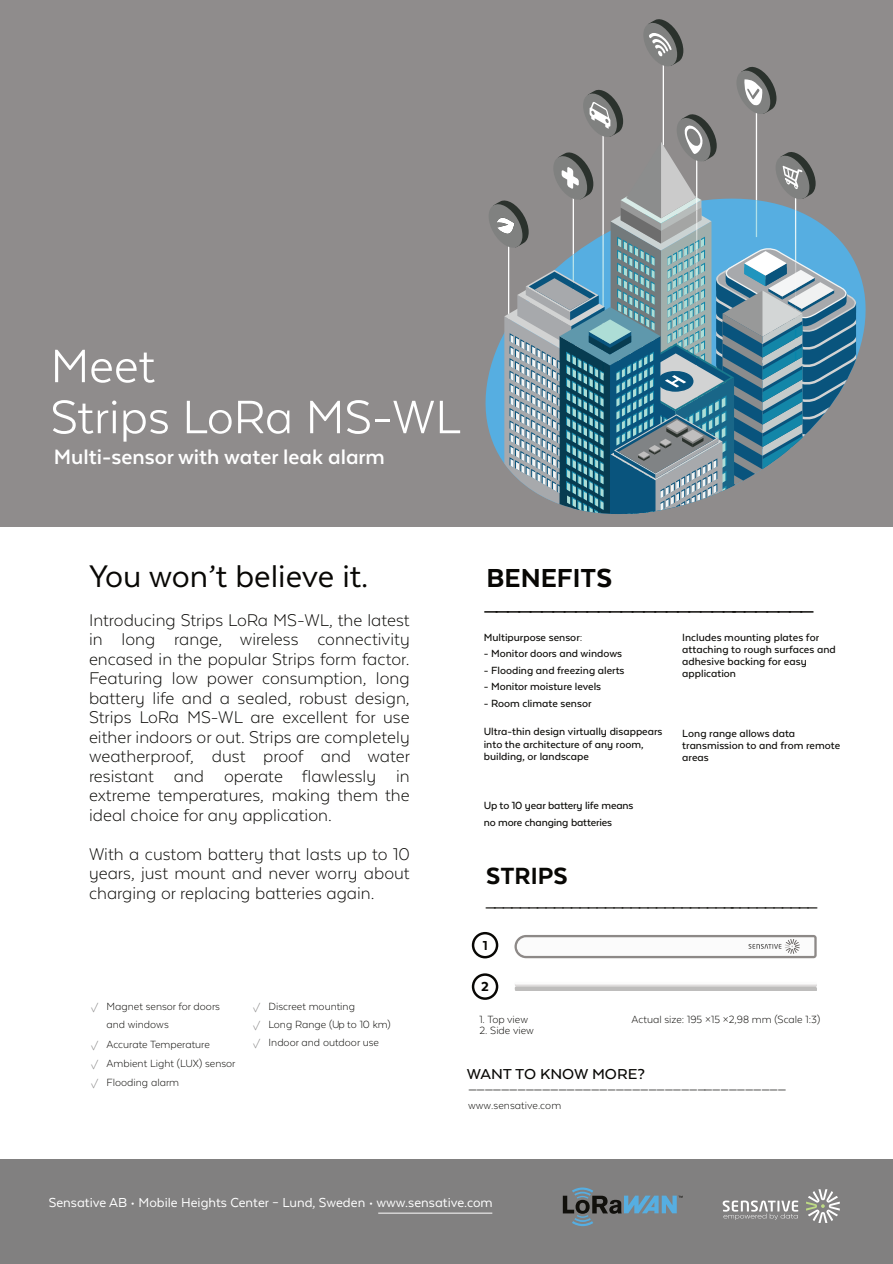
<style>
.page{position:relative;width:893px;height:1264px;background:#fff}
.page>*{position:absolute;margin:0;border:0;box-sizing:border-box;transform-origin:0 0}
.t1{font:54px/51px "Texta Alt";color:#fff}
.t2{font:36px "Texta";color:#080704}
.t3{font:800 30px "Texta";color:#080704}
.t4{font:800 27px "Texta";color:#080704}
.t5{font:700 24px "Texta Alt";color:#fff}
.t6{font:22.5px "Arial";color:#080704}
.t7{font:300 19.5px/19.5px "Texta Alt";color:#080704;text-align:justify}
.t8{font:16.95px "Arial";color:#080704}
.t9{font:300 16.95px "Texta Alt";color:#080704}
.t10{font:500 16.5px "Texta Alt";color:#080704;scale:1.08 1}
.t11{font:15px "Texta Alt";color:#fff}
.t12{font:800 15px "Texta Alt";color:#080704}
.t13{font:500 12px/12px "Texta Alt";color:#080704}
.t14{font:300 12px/18px "Texta Alt";color:#080704}
.s1{color:#818080}
</style>
<div class="page">
<div style="left:0;top:1158px;width:892px;height:105px;background:#818080"></div>
<hr style="left:378px;top:1212px;width:114px;height:1px;background:#fff">
<svg style="left:806px;top:1189px;width:33px;height:33px"></svg>
<svg style="left:722px;top:1200px;width:76px;height:19px"></svg>
<svg style="left:514px;top:935px;width:302px;height:23px"></svg>
<svg style="left:514px;top:984px;width:303px;height:6px;background:#cfcdcd"></svg>
<div style="left:472px;top:931px;width:26px;height:27px;border:2px solid #080704;border-radius:50%"></div>
<div style="left:472px;top:973px;width:26px;height:26px;border:2px solid #080704;border-radius:50%"></div>
<svg style="left:563px;top:1187px;width:119px;height:38px"></svg>
<div style="left:0;top:0;width:893px;height:526px;background:#8f8c8c"></div>
<svg style="left:485px;top:265px;width:381px;height:161px"></svg>
<svg style="left:488px;top:19px;width:368px;height:495px"></svg>
<h1 class="t1" style="left:50px;top:343px;width:412px">Meet<br>Strips LoRa MS-WL</h1>
<p class="t5" style="left:54px;top:446px;width:333px">Multi-sensor with water leak alarm</p>
<h2 class="t2" style="left:89px;top:559px;width:281px">You won’t believe it.</h2>
<p class="t7" style="left:89px;top:611px;width:323px">Introducing Strips LoRa MS-WL, the latest in long range, wireless connectivity encased in the popular Strips form factor.<br>Featuring low power consumption, long battery life and a sealed, robust design, Strips LoRa MS-WL are excellent for use either indoors or out. Strips are completely weatherproof, dust proof and water resistant and operate flawlessly in extreme temperatures, making them the ideal choice for any application.</p>
<p class="t7" style="left:89px;top:845px;width:322px">With a custom battery that lasts up to 10 years, just mount and never worry about charging or replacing batteries again.</p>
<p class="t14" style="left:107px;top:998px;width:115px;text-indent:-15px"><span class="s1">√</span> Magnet sensor for doors and windows</p>
<p class="t14" style="left:91px;top:1034px;width:146px;line-height:19.4px"><span class="s1">√</span> Accurate Temperature<br><span class="s1">√</span> Ambient Light (LUX) sensor <span class="s1">√</span> Flooding alarm</p>
<p class="t14" style="left:253px;top:998px;width:139px"><span class="s1">√</span> Discreet mounting<br><span class="s1">√</span> Long Range (Up to 10 km) <span class="s1">√</span> Indoor and outdoor use</p>
<h3 class="t3" style="left:486px;top:564px;width:127px">BENEFITS</h3>
<p class="t6" style="left:485px;top:591px;width:330px">_____________________________</p>
<p class="t13" style="left:484px;top:631px;width:100px">Multipurpose sensor:</p>
<p class="t13" style="left:484px;top:648px;width:140px">- Monitor doors and windows</p>
<p class="t13" style="left:484px;top:664px;width:142px">- Flooding and freezing alerts</p>
<p class="t13" style="left:484px;top:681px;width:119px">- Monitor moisture levels</p>
<p class="t13" style="left:484px;top:697px;width:109px">- Room climate sensor</p>
<p class="t13" style="left:484px;top:726px;width:180px">Ultra-thin design virtually disappears into the architecture of any room, building, or landscape</p>
<p class="t13" style="left:484px;top:797px;width:151px;line-height:16.5px">Up to 10 year battery life means no more changing batteries</p>
<p class="t13" style="left:682px;top:631px;width:155px">Includes mounting plates for attaching to rough surfaces and adhesive backing for easy application</p>
<p class="t13" style="left:682px;top:727px;width:159px">Long range allows data transmission to and from remote areas</p>
<h3 class="t4" style="left:486px;top:863px;width:83px">STRIPS</h3>
<p class="t8" style="left:486px;top:892px;width:332px">_______________________________________</p>
<p class="t12" style="left:483px;top:938px;width:6px">1</p>
<p class="t12" style="left:481px;top:979px;width:9px">2</p>
<p class="t14" style="left:479px;top:1010px;width:50px">1. Top view</p>
<p class="t14" style="left:631px;top:1010px;width:190px">Actual size: 195 ×15 ×2,98 mm (Scale 1:3)</p>
<p class="t14" style="left:479px;top:1021px;width:56px">2. Side view</p>
<p class="t10" style="left:467px;top:1066px;width:166px">WANT TO KNOW MORE?</p>
<p class="t9" style="left:468px;top:1076px;width:320px">_______________________________________</p>
<p class="t14" style="left:468px;top:1096px;width:95px">www.sensative.com</p>
<p class="t11" style="left:49px;top:1195px;width:445px">Sensative AB • Mobile Heights Center – Lund, Sweden • www.sensative.com</p>
</div>
